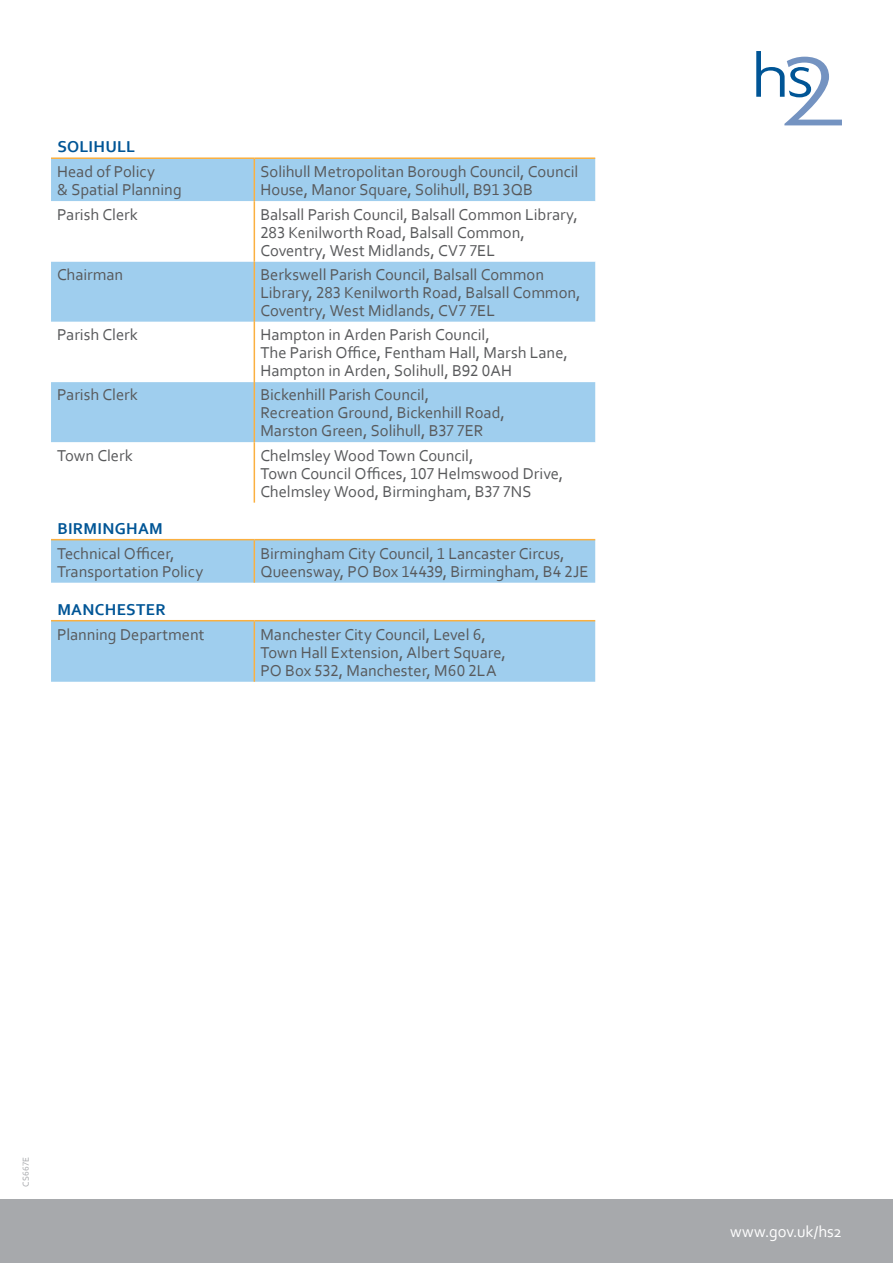
<style>
.page{position:relative;width:893px;height:1263px;background:#fff}
.page>*{position:absolute;margin:0;border:0;box-sizing:border-box;transform-origin:0 0}
.t1{font:16.5px/18px "Corbel";color:#58595b}
.t2{font:700 16.5px "Corbel";letter-spacing:.02em;color:#005596}
.t3{font:16.5px "Corbel";letter-spacing:-.01em;color:#fff}
.t4{font:9px "Corbel";letter-spacing:.035em;color:#a7a9ac}
</style>
<div class="page">
<div style="left:0;top:1199px;width:893px;height:64px;background:#a7a9ac"></div>
<svg style="left:756px;top:51px;width:86px;height:74px"></svg>
<div style="left:51px;top:159px;width:544px;height:42px;background:#9fceee"></div>
<svg style="left:51px;top:201px;width:544px;height:302px"></svg>
<hr style="left:51px;top:157px;width:203px;height:2px;background:#fbb040">
<hr style="left:254px;top:157px;width:341px;height:2px;background:#fbb040">
<hr style="left:254px;top:159px;width:1px;height:42px;background:#fbb040">
<hr style="left:254px;top:201px;width:1px;height:60px;background:#fbb040">
<hr style="left:254px;top:261px;width:1px;height:61px;background:#fbb040">
<hr style="left:254px;top:322px;width:1px;height:60px;background:#fbb040">
<hr style="left:254px;top:382px;width:1px;height:60px;background:#fbb040">
<hr style="left:254px;top:442px;width:1px;height:61px;background:#fbb040">
<div style="left:51px;top:540px;width:544px;height:43px;background:#9fceee"></div>
<hr style="left:51px;top:539px;width:203px;height:1px;background:#fbb040">
<hr style="left:254px;top:539px;width:341px;height:1px;background:#fbb040">
<hr style="left:254px;top:540px;width:1px;height:43px;background:#fbb040">
<div style="left:51px;top:621px;width:544px;height:61px;background:#9fceee"></div>
<hr style="left:51px;top:620px;width:203px;height:1px;background:#fbb040">
<hr style="left:254px;top:620px;width:341px;height:1px;background:#fbb040">
<hr style="left:254px;top:621px;width:1px;height:61px;background:#fbb040">
<p class="t2" style="left:57px;top:136px;width:79px">SOLIHULL</p>
<p class="t1" style="left:57px;top:162px;width:126px">Head of Policy<br>&amp; Spatial Planning</p>
<p class="t1" style="left:260px;top:162px;width:319px">Solihull Metropolitan Borough Council, Council<br>House, Manor Square, Solihull, B91 3QB</p>
<p class="t1" style="left:57px;top:205px;width:82px">Parish Clerk</p>
<p class="t1" style="left:260px;top:205px;width:319px">Balsall Parish Council, Balsall Common Library,<br>283 Kenilworth Road, Balsall Common,<br>Coventry, West Midlands, CV7 7EL</p>
<p class="t1" style="left:57px;top:265px;width:68px">Chairman</p>
<p class="t1" style="left:260px;top:265px;width:322px">Berkswell Parish Council, Balsall Common<br>Library, 283 Kenilworth Road, Balsall Common,<br>Coventry, West Midlands, CV7 7EL</p>
<p class="t1" style="left:57px;top:325px;width:82px">Parish Clerk</p>
<p class="t1" style="left:260px;top:325px;width:309px">Hampton in Arden Parish Council,<br>The Parish Office, Fentham Hall, Marsh Lane,<br>Hampton in Arden, Solihull, B92 0AH</p>
<p class="t1" style="left:57px;top:385px;width:82px">Parish Clerk</p>
<p class="t1" style="left:260px;top:385px;width:246px">Bickenhill Parish Council,<br>Recreation Ground, Bickenhill Road,<br>Marston Green, Solihull, B37 7ER</p>
<p class="t1" style="left:57px;top:446px;width:77px">Town Clerk</p>
<p class="t1" style="left:260px;top:446px;width:304px">Chelmsley Wood Town Council,<br>Town Council Offices, 107 Helmswood Drive,<br>Chelmsley Wood, Birmingham, B37 7NS</p>
<p class="t2" style="left:57px;top:518px;width:107px">BIRMINGHAM</p>
<p class="t1" style="left:57px;top:544px;width:148px">Technical Officer,<br>Transportation Policy</p>
<p class="t1" style="left:260px;top:544px;width:330px">Birmingham City Council, 1 Lancaster Circus,<br>Queensway, PO Box 14439, Birmingham, B4 2JE</p>
<p class="t2" style="left:57px;top:599px;width:110px">MANCHESTER</p>
<p class="t1" style="left:57px;top:625px;width:149px">Planning Department</p>
<p class="t1" style="left:260px;top:625px;width:247px">Manchester City Council, Level 6,<br>Town Hall Extension, Albert Square,<br>PO Box 532, Manchester, M60 2LA</p>
<p class="t4" style="left:20px;top:1187px;width:32px;rotate:-90deg">CS667E</p>
<p class="t3" style="left:730px;top:1221px;width:113px">www.gov.uk/hs2</p>
</div>
